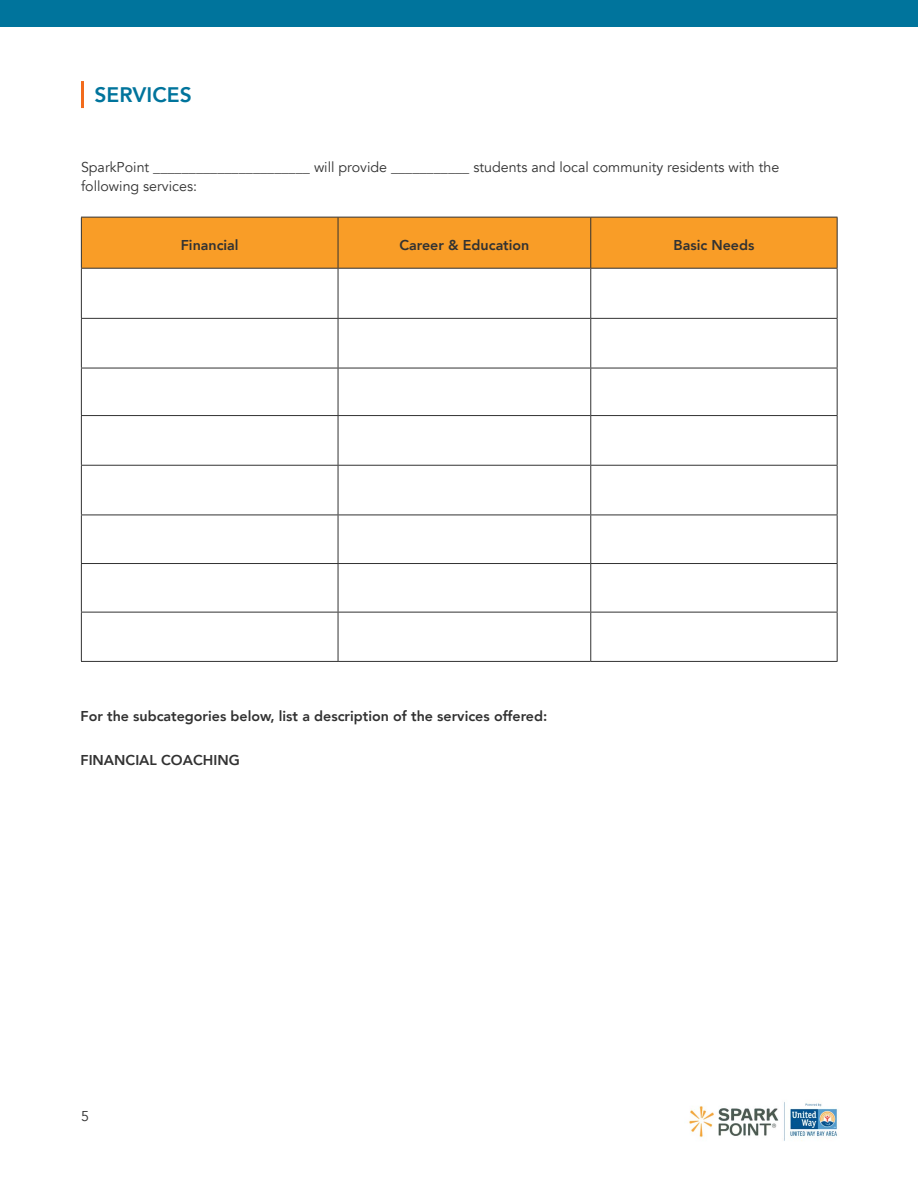
<style>
.page{position:relative;width:918px;height:1188px;background:#fff}
.page>*{position:absolute;margin:0;border:0;box-sizing:border-box;transform-origin:0 0}
.body{font:800 21px "Avenir";color:#00749c}
.body-2{font:14.25px/19.5px "Avenir";color:#323232}
.body-3{font:800 14.25px "Avenir";color:#323232}
</style>
<div class="page">
<img style="left:689px;top:1102px;width:150px;height:39px">
<div style="left:0;top:0;width:918px;height:27px;background:#00749c"></div>
<div style="left:82px;top:218px;width:755px;height:50px;background:#f99d27"></div>
<hr style="left:338px;top:217px;width:1px;height:51px;background:#323232">
<hr style="left:590px;top:217px;width:1px;height:51px;background:#323232">
<hr style="left:837px;top:217px;width:1px;height:51px;background:#323232">
<hr style="left:338px;top:269px;width:1px;height:49px;background:#323232">
<hr style="left:590px;top:269px;width:1px;height:49px;background:#323232">
<hr style="left:81px;top:318px;width:257px;height:1px;background:#323232">
<hr style="left:338px;top:318px;width:253px;height:1px;background:#323232">
<hr style="left:338px;top:319px;width:1px;height:49px;background:#323232">
<hr style="left:591px;top:318px;width:247px;height:1px;background:#323232">
<hr style="left:590px;top:319px;width:1px;height:49px;background:#323232">
<hr style="left:81px;top:368px;width:257px;height:1px;background:#323232">
<hr style="left:338px;top:368px;width:253px;height:1px;background:#323232">
<hr style="left:338px;top:368px;width:1px;height:47px;background:#323232">
<hr style="left:591px;top:368px;width:247px;height:1px;background:#323232">
<hr style="left:590px;top:368px;width:1px;height:47px;background:#323232">
<hr style="left:81px;top:415px;width:257px;height:1px;background:#323232">
<hr style="left:338px;top:415px;width:253px;height:1px;background:#323232">
<hr style="left:338px;top:416px;width:1px;height:49px;background:#323232">
<hr style="left:591px;top:415px;width:247px;height:1px;background:#323232">
<hr style="left:590px;top:416px;width:1px;height:49px;background:#323232">
<hr style="left:81px;top:465px;width:257px;height:1px;background:#323232">
<hr style="left:338px;top:465px;width:253px;height:1px;background:#323232">
<hr style="left:338px;top:466px;width:1px;height:49px;background:#323232">
<hr style="left:591px;top:465px;width:247px;height:1px;background:#323232">
<hr style="left:590px;top:466px;width:1px;height:49px;background:#323232">
<hr style="left:81px;top:515px;width:257px;height:1px;background:#323232">
<hr style="left:338px;top:515px;width:253px;height:1px;background:#323232">
<hr style="left:338px;top:515px;width:1px;height:48px;background:#323232">
<hr style="left:591px;top:515px;width:247px;height:1px;background:#323232">
<hr style="left:590px;top:515px;width:1px;height:48px;background:#323232">
<hr style="left:81px;top:563px;width:257px;height:1px;background:#323232">
<hr style="left:338px;top:563px;width:253px;height:1px;background:#323232">
<hr style="left:338px;top:564px;width:1px;height:48px;background:#323232">
<hr style="left:591px;top:563px;width:247px;height:1px;background:#323232">
<hr style="left:590px;top:564px;width:1px;height:48px;background:#323232">
<hr style="left:81px;top:612px;width:257px;height:1px;background:#323232">
<hr style="left:338px;top:612px;width:253px;height:1px;background:#323232">
<hr style="left:338px;top:612px;width:1px;height:49px;background:#323232">
<hr style="left:591px;top:612px;width:247px;height:1px;background:#323232">
<hr style="left:590px;top:612px;width:1px;height:49px;background:#323232">
<hr style="left:81px;top:217px;width:257px;height:1px;background:#323232">
<hr style="left:81px;top:217px;width:1px;height:51px;background:#323232">
<hr style="left:338px;top:217px;width:253px;height:1px;background:#323232">
<hr style="left:591px;top:217px;width:247px;height:1px;background:#323232">
<hr style="left:81px;top:268px;width:257px;height:1px;background:#323232">
<hr style="left:81px;top:269px;width:1px;height:49px;background:#323232">
<hr style="left:338px;top:268px;width:253px;height:1px;background:#323232">
<hr style="left:591px;top:268px;width:247px;height:1px;background:#323232">
<hr style="left:837px;top:269px;width:1px;height:49px;background:#323232">
<hr style="left:81px;top:319px;width:1px;height:49px;background:#323232">
<hr style="left:837px;top:319px;width:1px;height:49px;background:#323232">
<hr style="left:81px;top:368px;width:1px;height:47px;background:#323232">
<hr style="left:837px;top:368px;width:1px;height:47px;background:#323232">
<hr style="left:81px;top:416px;width:1px;height:49px;background:#323232">
<hr style="left:837px;top:416px;width:1px;height:49px;background:#323232">
<hr style="left:81px;top:466px;width:1px;height:49px;background:#323232">
<hr style="left:837px;top:466px;width:1px;height:49px;background:#323232">
<hr style="left:81px;top:515px;width:1px;height:48px;background:#323232">
<hr style="left:837px;top:515px;width:1px;height:48px;background:#323232">
<hr style="left:81px;top:564px;width:1px;height:48px;background:#323232">
<hr style="left:837px;top:564px;width:1px;height:48px;background:#323232">
<hr style="left:81px;top:612px;width:1px;height:49px;background:#323232">
<hr style="left:837px;top:612px;width:1px;height:49px;background:#323232">
<hr style="left:81px;top:661px;width:257px;height:1px;background:#323232">
<hr style="left:338px;top:661px;width:253px;height:1px;background:#323232">
<hr style="left:591px;top:661px;width:247px;height:1px;background:#323232">
<hr style="left:81px;top:81px;width:3px;height:27px;background:#f26b1c">
<p class="body" style="left:94px;top:78px;width:99px">SERVICES</p>
<p class="body-2" style="left:81px;top:157px;width:700px">SparkPoint ______________________ will provide ___________ students and local community residents with the following services:</p>
<p class="body-3" style="left:181px;top:234px;width:59px">Financial</p>
<p class="body-3" style="left:399px;top:234px;width:132px">Career &amp; Education</p>
<p class="body-3" style="left:673px;top:234px;width:83px">Basic Needs</p>
<p class="body-3" style="left:80px;top:705px;width:468px">For the subcategories below, list a description of the services offered:</p>
<p class="body-3" style="left:80px;top:749px;width:161px">FINANCIAL COACHING</p>
<p class="body-2" style="left:81px;top:1107px;width:9px">5</p>
</div>
